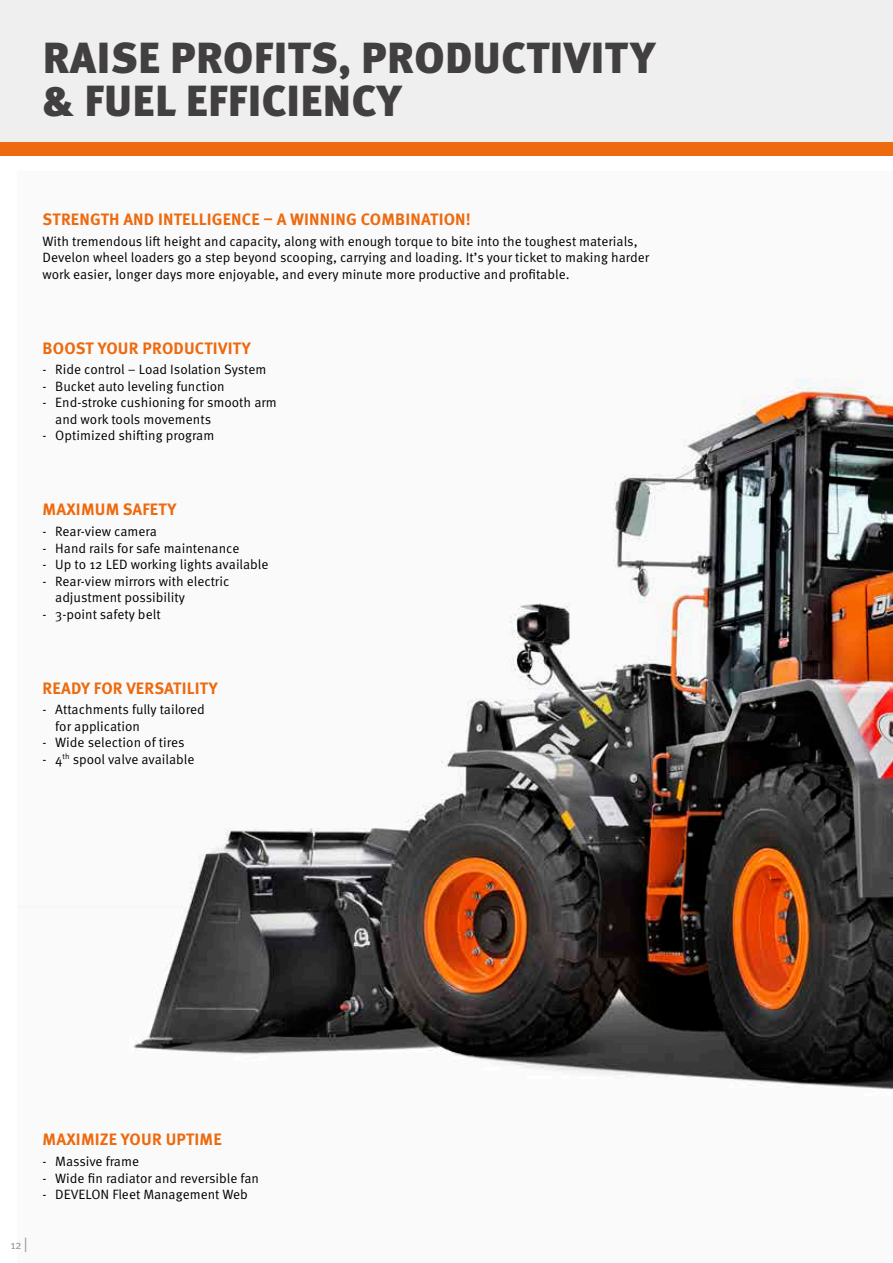
<style>
.page{position:relative;width:893px;height:1263px;background:#fff}
.page>*{position:absolute;margin:0;border:0;box-sizing:border-box;transform-origin:0 0}
.t1{font:900 43.5px/43.5px "Meta Pro";letter-spacing:.01em;color:#423f41}
.t2{font:700 16.5px "Meta Pro";letter-spacing:.01em;color:#ed6a0f}
.t3{font:13.5px/16.5px "Meta Pro Norm";color:#000}
.t4{font:12px "Meta Pro Norm";color:#979296}
.s1{font-size:15px}
</style>
<div class="page">
<img style="left:133px;top:378px;width:760px;height:712px">
<div style="left:0;top:141px;width:893px;height:15px;background:#ed6a0f"></div>
<div style="left:0;top:0;width:893px;height:141px;background:#efefef"></div>
<h1 class="t1" style="left:43px;top:34px;width:614px">RAISE PROFITS, PRODUCTIVITY &amp; FUEL EFFICIENCY</h1>
<p class="t2" style="left:43px;top:206px;width:430px">STRENGTH AND INTELLIGENCE – A WINNING COMBINATION!</p>
<p class="t3" style="left:43px;top:232px;width:608px">With tremendous lift height and capacity, along with enough torque to bite into the toughest materials,<br>Develon wheel loaders go a step beyond scooping, carrying and loading. It’s your ticket to making harder work easier, longer days more enjoyable, and every minute more productive and profitable.</p>
<p class="t2" style="left:43px;top:335px;width:210px">BOOST YOUR PRODUCTIVITY</p>
<p class="t3" style="left:43px;top:361px;width:225px">- Ride control – Load Isolation System</p>
<p class="t3" style="left:43px;top:377px;width:184px">- Bucket auto leveling function</p>
<p class="t3" style="left:55px;top:394px;width:223px;text-indent:-13px">- End-stroke cushioning for smooth arm and work tools movements</p>
<p class="t3" style="left:43px;top:427px;width:173px">- Optimized shifting program</p>
<p class="t2" style="left:43px;top:497px;width:135px">MAXIMUM SAFETY</p>
<p class="t3" style="left:43px;top:522px;width:116px">- Rear-view camera</p>
<p class="t3" style="left:43px;top:539px;width:198px">- Hand rails for safe maintenance</p>
<p class="t3" style="left:43px;top:555px;width:227px">- Up to 12 LED working lights available</p>
<p class="t3" style="left:55px;top:572px;width:176px;text-indent:-13px">- Rear-view mirrors with electric adjustment possibility</p>
<p class="t3" style="left:43px;top:605px;width:120px">- 3-point safety belt</p>
<p class="t2" style="left:43px;top:675px;width:177px">READY FOR VERSATILITY</p>
<p class="t3" style="left:55px;top:700px;width:151px;text-indent:-13px">- Attachments fully tailored for application</p>
<p class="t3" style="left:43px;top:733px;width:143px">- Wide selection of tires</p>
<p class="t3" style="left:43px;top:750px;width:153px">- 4<sup>th</sup> spool valve available</p>
<p class="t4" style="left:11px;top:1235px;width:19px">12 <span class="s1">|</span></p>
<p class="t2" style="left:43px;top:1127px;width:181px">MAXIMIZE YOUR UPTIME</p>
<p class="t3" style="left:43px;top:1152px;width:98px">- Massive frame</p>
<p class="t3" style="left:43px;top:1169px;width:218px">- Wide fin radiator and reversible fan</p>
<p class="t3" style="left:43px;top:1185px;width:207px">- DEVELON Fleet Management Web</p>
</div>
